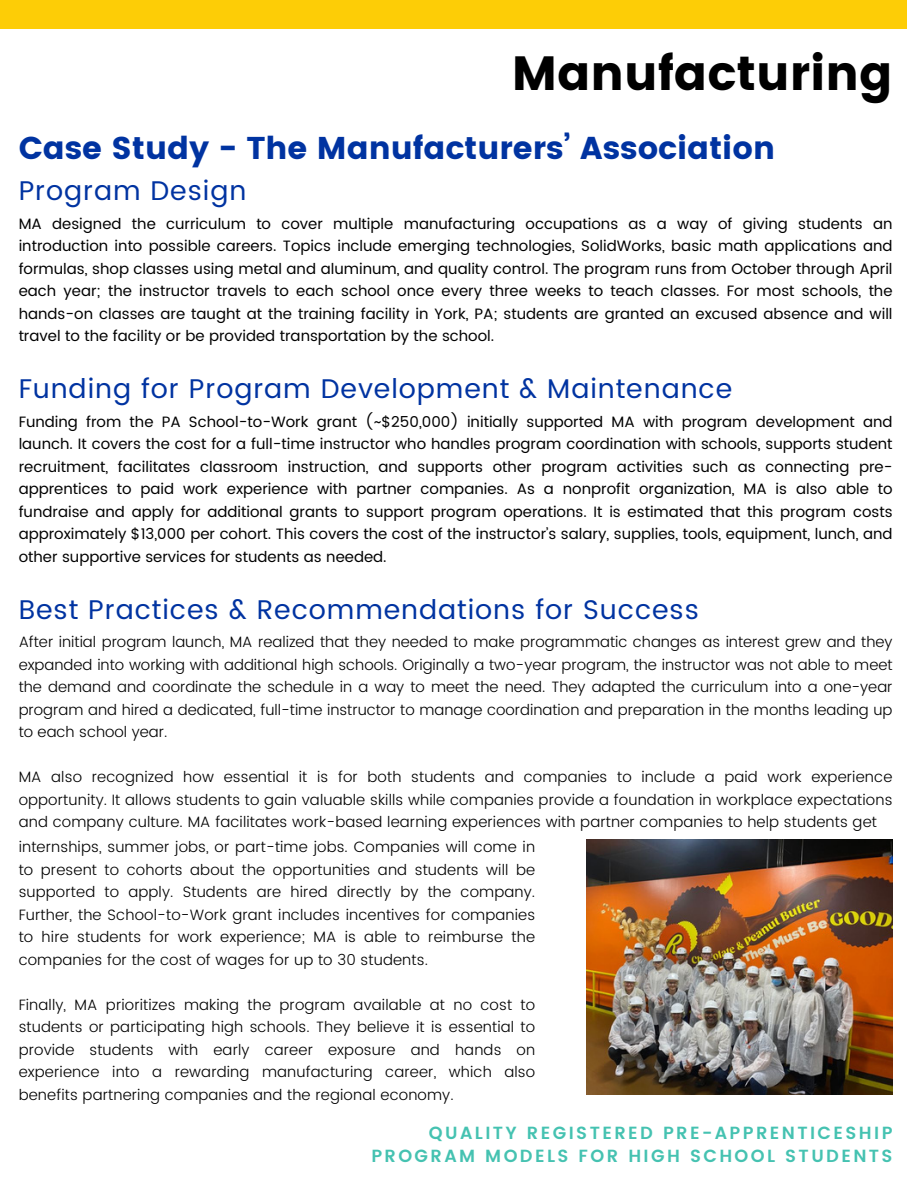
<style>
.page{position:relative;width:918px;height:1188px;background:#fff}
.page>*{position:absolute;margin:0;border:0;box-sizing:border-box;transform-origin:0 0}
.t1{font:48px "Poppins";color:#000}
.t2{font:31.5px "Poppins";color:#0033a1}
.t3{font:27px "Poppins";letter-spacing:.035em;color:#0033a1}
.t4{font:600 17.55px/23.7px "Poppins";letter-spacing:.135em;color:#45c2b1;text-align:right}
.t5{font:300 15px/22.5px "Poppins";letter-spacing:.01em;color:#000;text-align:justify}
.t6{font:15px/22.5px "Poppins";color:#000;text-align:justify}
</style>
<div class="page">
<div style="left:0;top:0;width:907px;height:29px;background:#fdcd06"></div>
<img style="left:587px;top:839px;width:306px;height:255px">
<p class="t1" style="left:512px;top:46px;width:382px">Manufacturing</p>
<p class="t2" style="left:19px;top:130px;width:758px">Case Study - The Manufacturers’ Association</p>
<h1 class="t3" style="left:19px;top:175px;width:229px">Program Design</h1>
<h2 class="t6" style="left:19px;top:212px;width:875px">MA designed the curriculum to cover multiple manufacturing occupations as a way of giving students an introduction into possible careers. Topics include emerging technologies, SolidWorks, basic math applications and formulas, shop classes using metal and aluminum, and quality control. The program runs from October through April each year; the instructor travels to each school once every three weeks to teach classes. For most schools, the hands-on classes are taught at the training facility in York, PA; students are granted an excused absence and will travel to the facility or be provided transportation by the school.</h2>
<p class="t3" style="left:19px;top:373px;width:715px">Funding for Program Development &amp; Maintenance</p>
<p class="t6" style="left:19px;top:410px;width:875px">Funding from the PA School-to-Work grant (~$250,000) initially supported MA with program development and launch. It covers the cost for a full-time instructor who handles program coordination with schools, supports student recruitment, facilitates classroom instruction, and supports other program activities such as connecting pre&shy;apprentices to paid work experience with partner companies. As a nonprofit organization, MA is also able to fundraise and apply for additional grants to support program operations. It is estimated that this program costs approximately $13,000 per cohort. This covers the cost of the instructor’s salary, supplies, tools, equipment, lunch, and other supportive services for students as needed.</p>
<p class="t3" style="left:19px;top:594px;width:682px">Best Practices &amp; Recommendations for Success</p>
<p class="t5" style="left:19px;top:631px;width:875px">After initial program launch, MA realized that they needed to make programmatic changes as interest grew and they expanded into working with additional high schools. Originally a two-year program, the instructor was not able to meet the demand and coordinate the schedule in a way to meet the need. They adapted the curriculum into a one-year program and hired a dedicated, full-time instructor to manage coordination and preparation in the months leading up to each school year.</p>
<p class="t5" style="left:19px;top:766px;width:875px">MA also recognized how essential it is for both students and companies to include a paid work experience opportunity. It allows students to gain valuable skills while companies provide a foundation in workplace expectations and company culture. MA facilitates work-based learning experiences with partner companies to help students get</p>
<p class="t5" style="left:19px;top:836px;width:518px">internships, summer jobs, or part-time jobs. Companies will come in to present to cohorts about the opportunities and students will be supported to apply. Students are hired directly by the company.<br>Further, the School-to-Work grant includes incentives for companies to hire students for work experience; MA is able to reimburse the companies for the cost of wages for up to 30 students.</p>
<p class="t5" style="left:19px;top:993px;width:518px">Finally, MA prioritizes making the program available at no cost to students or participating high schools. They believe it is essential to provide students with early career exposure and hands on experience into a rewarding manufacturing career, which also benefits partnering companies and the regional economy.</p>
<p class="t4" style="left:371px;top:1121px;width:523px">QUALITY REGISTERED PRE-APPRENTICESHIP<br>PROGRAM MODELS FOR HIGH SCHOOL STUDENTS</p>
</div>
